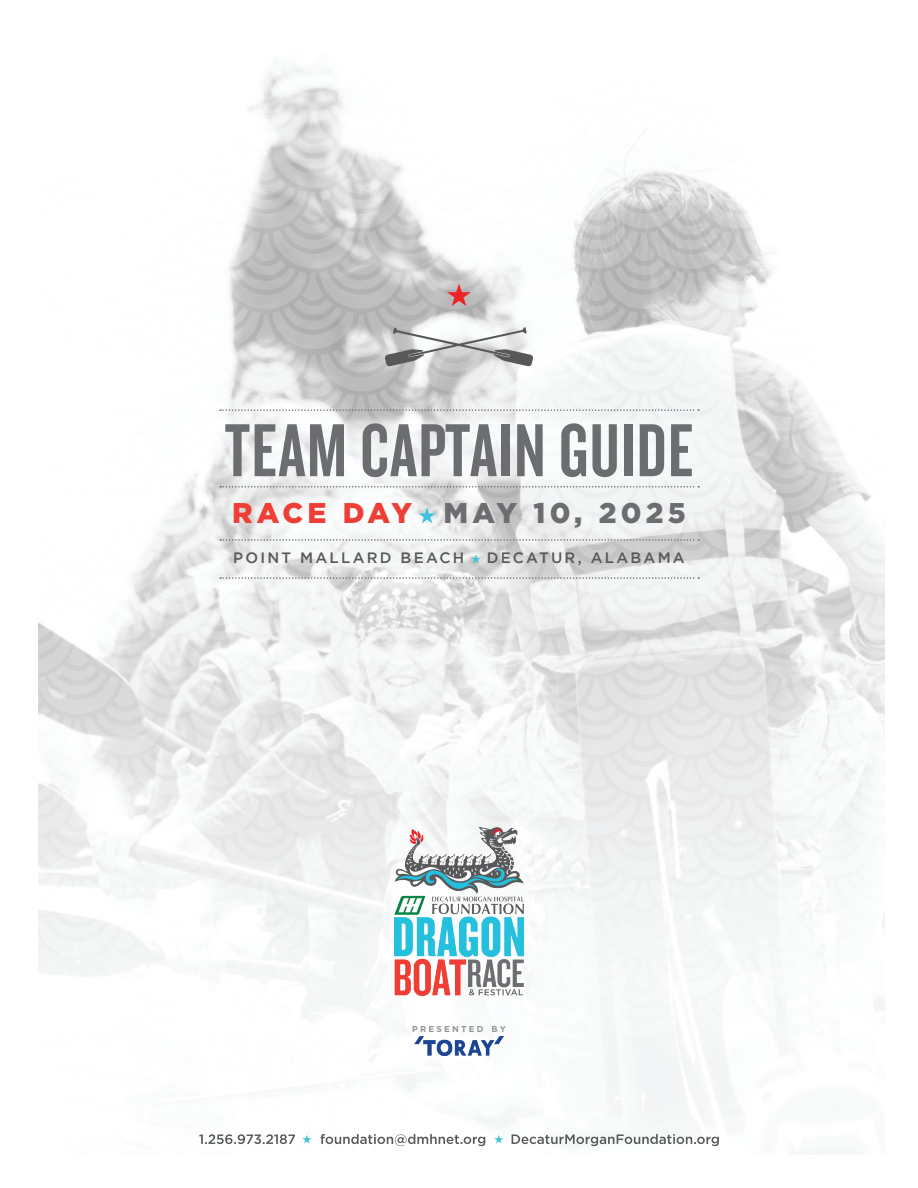
<style>
.page{position:relative;width:918px;height:1188px;background:#fff}
.page>*{position:absolute;margin:0;border:0;box-sizing:border-box;transform-origin:0 0}
.t1{font:78px "Knockout 48 Featherweight";letter-spacing:.02em;color:#6c6d70}
.t2{font:900 28.5px "Gotham";letter-spacing:.14em;color:#6c6d70}
.t3{font:500 15px "Gotham";letter-spacing:.15em;color:#57585a}
.t4{font:700 8.55px "Gotham";letter-spacing:.255em;color:#939598}
.s1{color:#ee3e35}
</style>
<div class="page">
<img style="left:38px;top:66px;width:846px;height:1082px">
<svg style="left:220px;top:409px;width:479px;height:2px"></svg>
<svg style="left:220px;top:486px;width:479px;height:2px"></svg>
<svg style="left:220px;top:539px;width:479px;height:2px"></svg>
<svg style="left:220px;top:577px;width:479px;height:2px"></svg>
<svg style="left:471px;top:555px;width:10px;height:8px"></svg>
<svg style="left:447px;top:284px;width:24px;height:22px"></svg>
<svg style="left:385px;top:327px;width:148px;height:40px"></svg>
<svg style="left:419px;top:507px;width:17px;height:17px"></svg>
<svg style="left:199px;top:1134px;width:520px;height:12px"></svg>
<img style="left:395px;top:828px;width:128px;height:168px">
<img style="left:414px;top:1037px;width:90px;height:18px">
<h1 class="t1" style="left:225px;top:403px;width:470px">TEAM CAPTAIN GUIDE</h1>
<h2 class="t2" style="left:232px;top:497px;width:455px"><span class="s1">RACE DAY</span> MAY 10, 2025</h2>
<p class="t3" style="left:233px;top:549px;width:233px">POINT MALLARD BEACH</p>
<p class="t3" style="left:487px;top:549px;width:200px">DECATUR, ALABAMA</p>
<p class="t4" style="left:412px;top:1024px;width:95px">PRESENTED BY</p>
</div>
